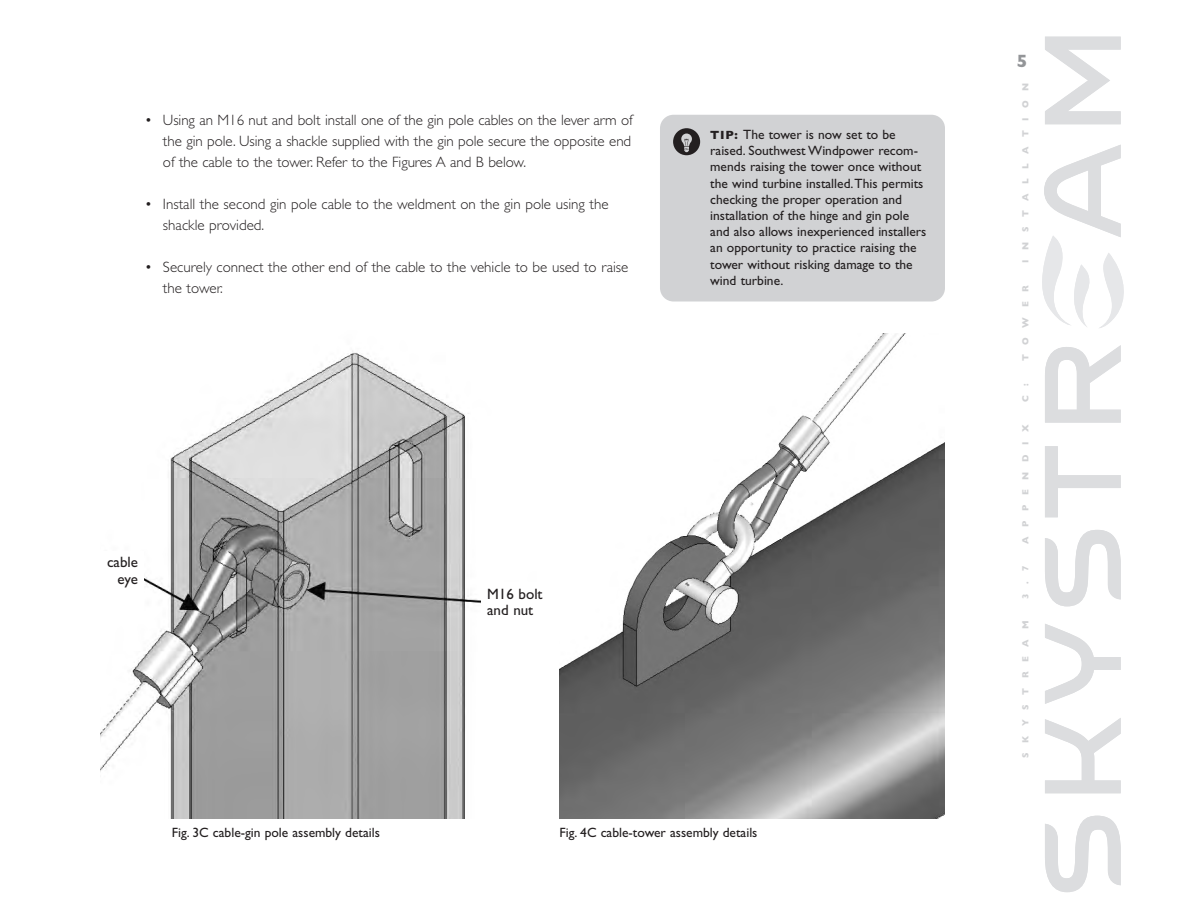
<style>
.page{position:relative;width:1188px;height:918px;background:#fff}
.page>*{position:absolute;margin:0;border:0;box-sizing:border-box;transform-origin:0 0}
.t1{font:700 18px "Gill Sans";color:#939598}
.t2{font:300 15px/21px "Gill Sans";color:#231f20}
.t3{font:15px/16.5px "Gill Sans";color:#231f20;text-align:right}
.t4{font:13.5px/16.2px "Gill Sans";color:#231f20}
.t5{font:700 9px "Gill Sans";letter-spacing:1.07em;color:#d1d2d4}
.s1{font-weight:700;font-size:12px}
</style>
<div class="page">
<img style="left:100px;top:351px;width:381px;height:468px">
<img style="left:559px;top:334px;width:386px;height:485px">
<div style="left:90px;top:551px;width:54px;height:71px;background:#fff"></div>
<svg style="left:1042px;top:265px;width:82px;height:41px"></svg>
<svg style="left:1044px;top:37px;width:77px;height:855px"></svg>
<div style="left:660px;top:115px;width:285px;height:187px;background:#d1d2d4;border-radius:14px"></div>
<svg style="left:673px;top:128px;width:27px;height:27px"></svg>
<p class="t2" style="left:163px;top:111px;width:471px;text-align:justify;text-indent:-18px">• Using an M16 nut and bolt install one of the gin pole cables on the lever arm of the gin pole. Using a shackle supplied with the gin pole secure the opposite end of the cable to the tower. Refer to the Figures A and B below.</p>
<p class="t2" style="left:163px;top:195px;width:447px;text-indent:-18px">• Install the second gin pole cable to the weldment on the gin pole using the shackle provided.</p>
<p class="t2" style="left:163px;top:258px;width:467px;text-indent:-18px">• Securely connect the other end of the cable to the vehicle to be used to raise the tower.</p>
<p class="t4" style="left:710px;top:128px;width:218px"><span class="s1">TIP:</span> The tower is now set to be raised. Southwest Windpower recom&shy;mends raising the tower once without the wind turbine installed.This permits checking the proper operation and installation of the hinge and gin pole and also allows inexperienced installers an opportunity to practice raising the tower without risking damage to the wind turbine.</p>
<p class="t3" style="left:107px;top:555px;width:32px">cable eye</p>
<p class="t3" style="left:487px;top:587px;width:57px;text-align:left">M16 bolt and nut</p>
<p class="t4" style="left:172px;top:826px;width:210px">Fig. 3C cable-gin pole assembly details</p>
<p class="t4" style="left:560px;top:826px;width:199px">Fig. 4C cable-tower assembly details</p>
<h1 class="t1" style="left:1017px;top:50px;width:12px">5</h1>
<p class="t5" style="left:1020px;top:263px;width:182px;rotate:-90deg">INSTALLATION</p>
<p class="t5" style="left:1020px;top:361px;width:77px;rotate:-90deg">TOWER</p>
<p class="t5" style="left:1020px;top:402px;width:20px;rotate:-90deg">C :</p>
<p class="t5" style="left:1020px;top:544px;width:121px;rotate:-90deg">APPENDIX</p>
<p class="t5" style="left:1020px;top:599px;width:34px;rotate:-90deg">3.7</p>
<p class="t5" style="left:1020px;top:758px;width:139px;rotate:-90deg">SKYSTREAM</p>
</div>
